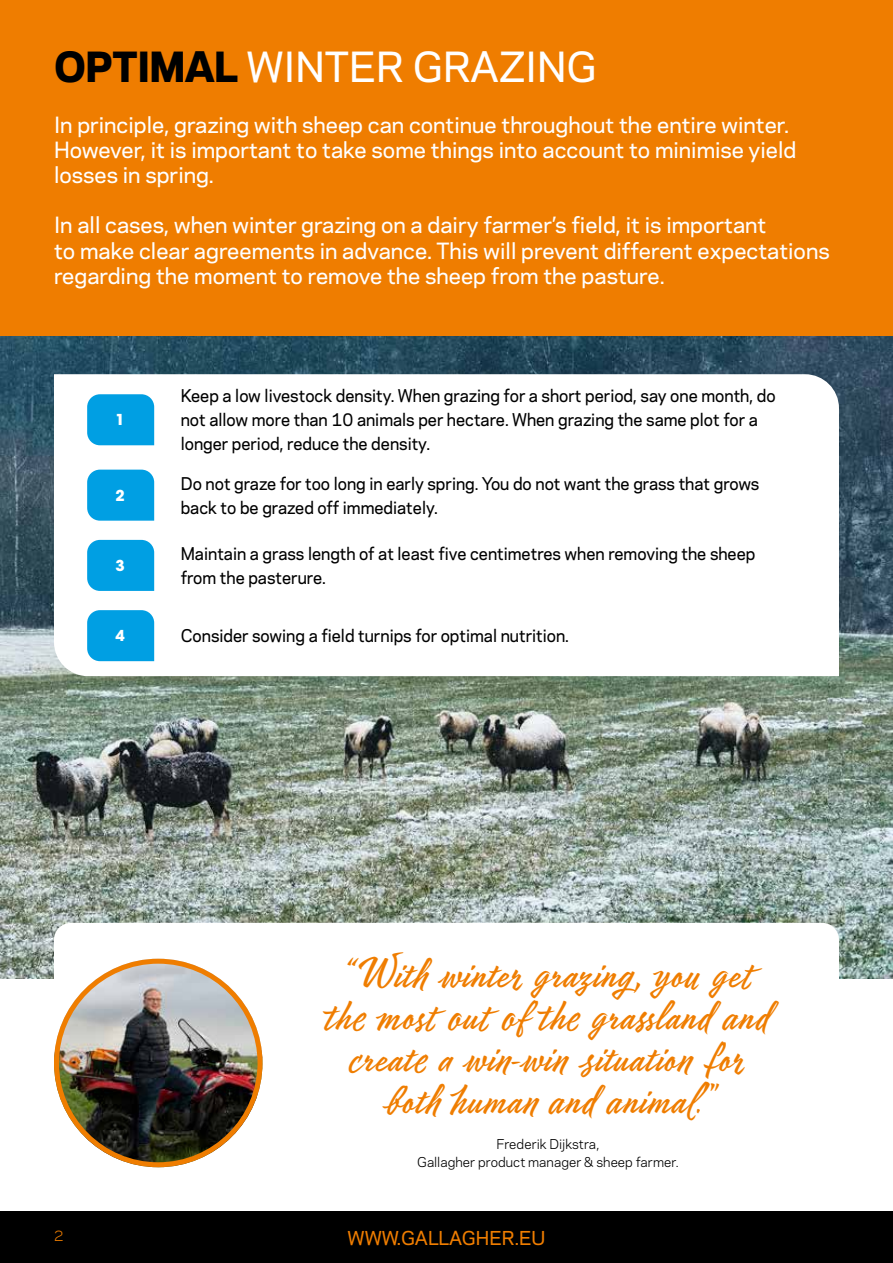
<style>
.page{position:relative;width:893px;height:1263px;background:#fff}
.page>*{position:absolute;margin:0;border:0;box-sizing:border-box;transform-origin:0 0}
.t1{font:42px/42px "Mojito";letter-spacing:.005em;color:#ef7d00;text-align:center}
.t2{font:500 39px "Galaxie Polaris";color:#fff}
.t3{font:500 21px/25.2px "Galaxie Polaris";color:#fff}
.t4{font:500 18px "Galaxie Polaris";color:#ef7d00}
.t5{font:500 16.5px/24px "Galaxie Polaris";color:#000;scale:.95 1}
.t6{font:700 15px "ITC Avant Garde Std";color:#fff}
.t7{font:13.5px "Galaxie Polaris";color:#ef7d00}
.t8{font:12.75px/18px "Galaxie Polaris";letter-spacing:.005em;color:#000;text-align:center}
.s1{font-weight:800;color:#000}
</style>
<div class="page">
<img style="left:0;top:336px;width:893px;height:642px">
<svg style="left:54px;top:923px;width:785px;height:223px"></svg>
<svg style="left:54px;top:374px;width:785px;height:302px"></svg>
<div style="left:0;top:0;width:893px;height:336px;background:#ef7d00"></div>
<img style="left:54px;top:959px;width:208px;height:208px;border-radius:104px">
<div style="left:54px;top:959px;width:208px;height:208px;border:5px solid #ef7d00;border-radius:50%"></div>
<div style="left:0;top:1212px;width:893px;height:51px;background:#000"></div>
<div style="left:87px;top:394px;width:67px;height:51px;background:#009fe3"></div>
<div style="left:87px;top:470px;width:67px;height:51px;background:#009fe3"></div>
<div style="left:87px;top:540px;width:67px;height:51px;background:#009fe3"></div>
<div style="left:87px;top:610px;width:67px;height:51px;background:#009fe3"></div>
<h2 class="t2" style="left:54px;top:38px;width:544px"><span class="s1">OPTIMAL</span> WINTER GRAZING</h2>
<p class="t3" style="left:54px;top:111px;width:744px">In principle, grazing with sheep can continue throughout the entire winter.<br>However, it is important to take some things into account to minimise yield losses in spring.</p>
<p class="t3" style="left:54px;top:212px;width:777px">In all cases, when winter grazing on a dairy farmer’s field, it is important<br>to make clear agreements in advance. This will prevent different expectations regarding the moment to remove the sheep from the pasture.</p>
<p class="t6" style="left:116px;top:410px;width:11px">1</p>
<p class="t6" style="left:116px;top:485px;width:11px">2</p>
<p class="t6" style="left:116px;top:556px;width:11px">3</p>
<p class="t6" style="left:116px;top:626px;width:11px">4</p>
<p class="t5" style="left:181px;top:383px;width:628px">Keep a low livestock density. When grazing for a short period, say one month, do not allow more than 10 animals per hectare. When grazing the same plot for a longer period, reduce the density.</p>
<p class="t5" style="left:181px;top:470px;width:611px">Do not graze for too long in early spring. You do not want the grass that grows back to be grazed off immediately.</p>
<p class="t5" style="left:181px;top:541px;width:606px">Maintain a grass length of at least five centimetres when removing the sheep from the pasterure.</p>
<p class="t5" style="left:181px;top:623px;width:410px">Consider sowing a field turnips for optimal nutrition.</p>
<h1 class="t1" style="left:323px;top:952px;width:448px">“With winter grazing, you get the most out of the grassland and create a win-win situation for both human and animal.’”</h1>
<p class="t8" style="left:417px;top:1134px;width:263px">Frederik Dijkstra,<br>Gallagher product manager &amp; sheep farmer.</p>
<p class="t7" style="left:54px;top:1226px;width:11px">2</p>
<p class="t4" style="left:342px;top:1224px;width:210px">HOUD HERTEN BUITEN</p>
<p class="t4" style="left:348px;top:1224px;width:199px">WWW.GALLAGHER.EU</p>
</div>
